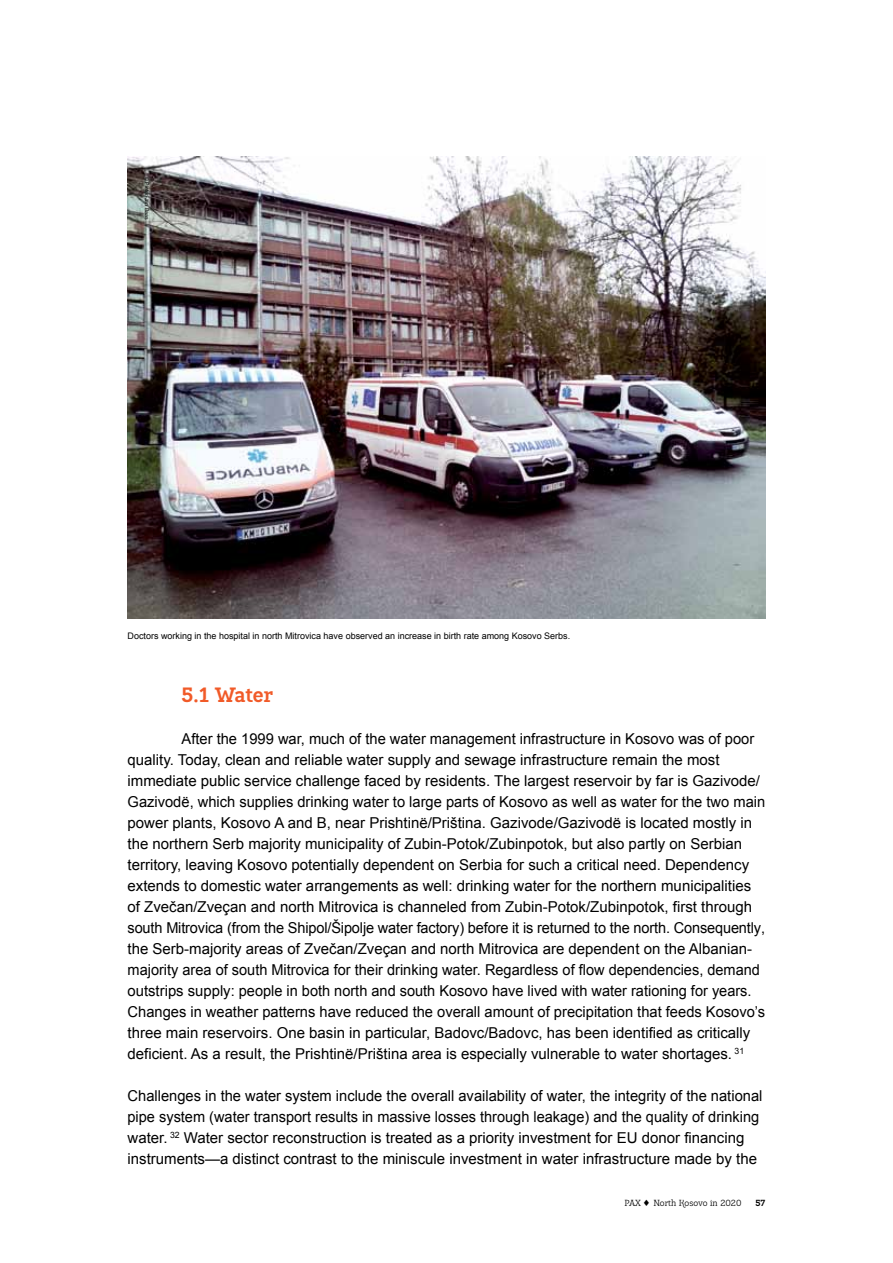
<style>
.page{position:relative;width:893px;height:1263px;background:#fff}
.page>*{position:absolute;margin:0;border:0;box-sizing:border-box;transform-origin:0 0}
.t1{font:700 21px "Lean OFY";letter-spacing:-.005em;color:#f15a28}
.t2{font:15px/21px "Arial";color:#000}
.t3{font:9px "Arial";color:#000}
.t4{font:9px "Lean OFY";color:#000}
.t5{font:700 9px "Lean OFY";color:#000}
.t6{font:5.25px "Arial";color:#000}
</style>
<div class="page">
<img style="left:128px;top:156px;width:637px;height:462px">
<p class="t6" style="left:150px;top:177px;width:44px;rotate:90deg">© Pieter-Jan Baas</p>
<p class="t3" style="left:128px;top:630px;width:444px">Doctors working in the hospital in north Mitrovica have observed an increase in birth rate among Kosovo Serbs.</p>
<h1 class="t1" style="left:182px;top:682px;width:93px">5.1 Water</h1>
<p class="t2" style="left:128px;top:728px;width:639px;text-indent:54px">After the 1999 war, much of the water management infrastructure in Kosovo was of poor quality. Today, clean and reliable water supply and sewage infrastructure remain the most immediate public service challenge faced by residents. The largest reservoir by far is Gazivode/ Gazivodë, which supplies drinking water to large parts of Kosovo as well as water for the two main power plants, Kosovo A and B, near Prishtinë/Priština. Gazivode/Gazivodë is located mostly in the northern Serb majority municipality of Zubin-Potok/Zubinpotok, but also partly on Serbian territory, leaving Kosovo potentially dependent on Serbia for such a critical need. Dependency extends to domestic water arrangements as well: drinking water for the northern municipalities of Zvečan/Zveçan and north Mitrovica is channeled from Zubin-Potok/Zubinpotok, first through south Mitrovica (from the Shipol/Šipolje water factory) before it is returned to the north. Consequently, the Serb-majority areas of Zvečan/Zveçan and north Mitrovica are dependent on the Albanian&shy;majority area of south Mitrovica for their drinking water. Regardless of flow dependencies, demand outstrips supply: people in both north and south Kosovo have lived with water rationing for years.<br>Changes in weather patterns have reduced the overall amount of precipitation that feeds Kosovo’s three main reservoirs. One basin in particular, Badovc/Badovc, has been identified as critically deficient. As a result, the Prishtinë/Priština area is especially vulnerable to water shortages. <sup>31</sup></p>
<p class="t2" style="left:128px;top:1085px;width:636px">Challenges in the water system include the overall availability of water, the integrity of the national pipe system (water transport results in massive losses through leakage) and the quality of drinking water. <sup>32</sup> Water sector reconstruction is treated as a priority investment for EU donor financing instruments—a distinct contrast to the miniscule investment in water infrastructure made by the</p>
<p class="t4" style="left:625px;top:1198px;width:18px">PAX</p>
<p class="t4" style="left:653px;top:1198px;width:90px">North Kosovo in 2020</p>
<p class="t5" style="left:755px;top:1197px;width:11px">57</p>
</div>
